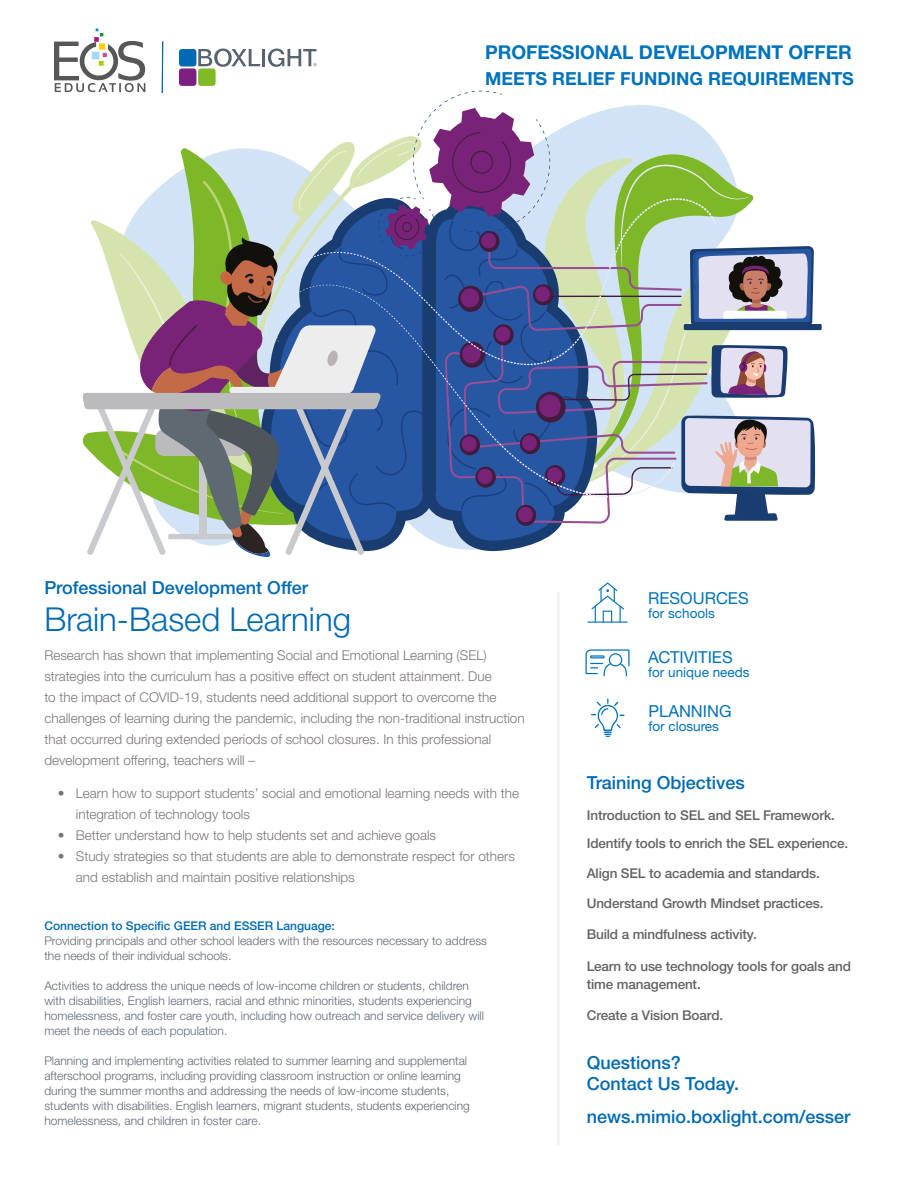
<style>
.page{position:relative;width:918px;height:1188px;background:#fff}
.page>*{position:absolute;margin:0;border:0;box-sizing:border-box;transform-origin:0 0}
.t1{font:300 33px "Helvetica Neue LTW1 G";color:#006ab4}
.t2{font:700 19.05px "Helvetica Neue LTW1 G";color:#0073bd}
.t3{font:500 18px/21px "Helvetica Neue LTW1 G";color:#006ab4}
.t4{font:700 18px "Helvetica Neue LTW1 G";color:#0073bd}
.t5{font:16.5px "Helvetica Neue LTW1 G";color:#0072bc}
.t6{font:300 13.5px/21px "Helvetica Neue LTW1 G";color:#7a7574}
.t7{font:500 13.5px/29.5px "Helvetica Neue LTW1 G";letter-spacing:-.01em;color:#646363}
.t8{font:13.5px "Helvetica Neue LTW1 G";color:#0072bc}
.t9{font:300 12px/15px "Helvetica Neue LTW1 G";color:#5f6872}
.t10{font:500 12px "Helvetica Neue LTW1 G";color:#006ab4}
</style>
<div class="page">
<div style="left:684px;top:324px;width:138px;height:6px;background:#193d70"></div>
<svg style="left:54px;top:28px;width:762px;height:529px"></svg>
<div style="left:179px;top:49px;width:17px;height:17px;background:#006ab4;border-radius:3px"></div>
<div style="left:179px;top:68px;width:17px;height:18px;background:#7b2080;border-radius:3px"></div>
<div style="left:198px;top:68px;width:18px;height:18px;background:#80ba27;border-radius:3px"></div>
<hr style="left:162px;top:42px;width:1px;height:51px;background:#006ab4">
<hr style="left:557px;top:592px;width:2px;height:553px;background:#f5f4f5">
<svg style="left:586px;top:649px;width:44px;height:27px"></svg>
<hr style="left:587px;top:622px;width:41px;height:1px;background:#0072bc">
<svg style="left:591px;top:582px;width:33px;height:40px"></svg>
<svg style="left:591px;top:698px;width:34px;height:39px"></svg>
<h2 class="t2" style="left:485px;top:41px;width:368px">PROFESSIONAL DEVELOPMENT OFFER</h2>
<h3 class="t4" style="left:485px;top:67px;width:370px">MEETS RELIEF FUNDING REQUIREMENTS</h3>
<h3 class="t3" style="left:44px;top:577px;width:265px">Professional Development Offer</h3>
<h1 class="t1" style="left:44px;top:599px;width:308px">Brain-Based Learning</h1>
<p class="t6" style="left:44px;top:645px;width:482px">Research has shown that implementing Social and Emotional Learning (SEL) strategies into the curriculum has a positive effect on student attainment. Due<br>to the impact of COVID-19, students need additional support to overcome the challenges of learning during the pandemic, including the non-traditional instruction that occurred during extended periods of school closures. In this professional development offering, teachers will –</p>
<p class="t6" style="left:76px;top:783px;width:445px;text-indent:-18px">• Learn how to support students’ social and emotional learning needs with the integration of technology tools</p>
<p class="t6" style="left:58px;top:825px;width:380px">• Better understand how to help students set and achieve goals</p>
<p class="t6" style="left:76px;top:846px;width:440px;text-indent:-18px">• Study strategies so that students are able to demonstrate respect for others and establish and maintain positive relationships</p>
<p class="t10" style="left:44px;top:919px;width:292px">Connection to Specific GEER and ESSER Language:</p>
<p class="t9" style="left:44px;top:933px;width:444px">Providing principals and other school leaders with the resources necessary to address the needs of their individual schools.</p>
<p class="t9" style="left:44px;top:978px;width:441px">Activities to address the unique needs of low-income children or students, children with disabilities, English learners, racial and ethnic minorities, students experiencing homelessness, and foster care youth, including how outreach and service delivery will meet the needs of each population.</p>
<p class="t9" style="left:44px;top:1053px;width:427px">Planning and implementing activities related to summer learning and supplemental afterschool programs, including providing classroom instruction or online learning during the summer months and addressing the needs of low-income students, students with disabilities. English learners, migrant students, students experiencing homelessness, and children in foster care.</p>
<h3 class="t5" style="left:648px;top:588px;width:102px">RESOURCES</h3>
<p class="t8" style="left:648px;top:605px;width:68px">for schools</p>
<h3 class="t5" style="left:648px;top:647px;width:86px">ACTIVITIES</h3>
<p class="t8" style="left:648px;top:664px;width:103px">for unique needs</p>
<h3 class="t5" style="left:648px;top:701px;width:85px">PLANNING</h3>
<p class="t8" style="left:648px;top:718px;width:72px">for closures</p>
<h3 class="t3" style="left:587px;top:772px;width:160px">Training Objectives</h3>
<p class="t7" style="left:587px;top:800px;width:250px">Introduction to SEL and SEL Framework.</p>
<p class="t7" style="left:587px;top:829px;width:263px">Identify tools to enrich the SEL experience.<br>Align SEL to academia and standards.</p>
<p class="t7" style="left:587px;top:889px;width:238px">Understand Growth Mindset practices.</p>
<p class="t7" style="left:587px;top:920px;width:172px">Build a mindfulness activity.</p>
<p class="t7" style="left:587px;top:957px;width:266px;line-height:18px">Learn to use technology tools for goals and time management.</p>
<p class="t7" style="left:587px;top:1001px;width:138px">Create a Vision Board.</p>
<h3 class="t3" style="left:587px;top:1052px;width:154px">Questions?<br>Contact Us Today.</h3>
<h3 class="t3" style="left:587px;top:1106px;width:265px">news.mimio.boxlight.com/esser</h3>
</div>
